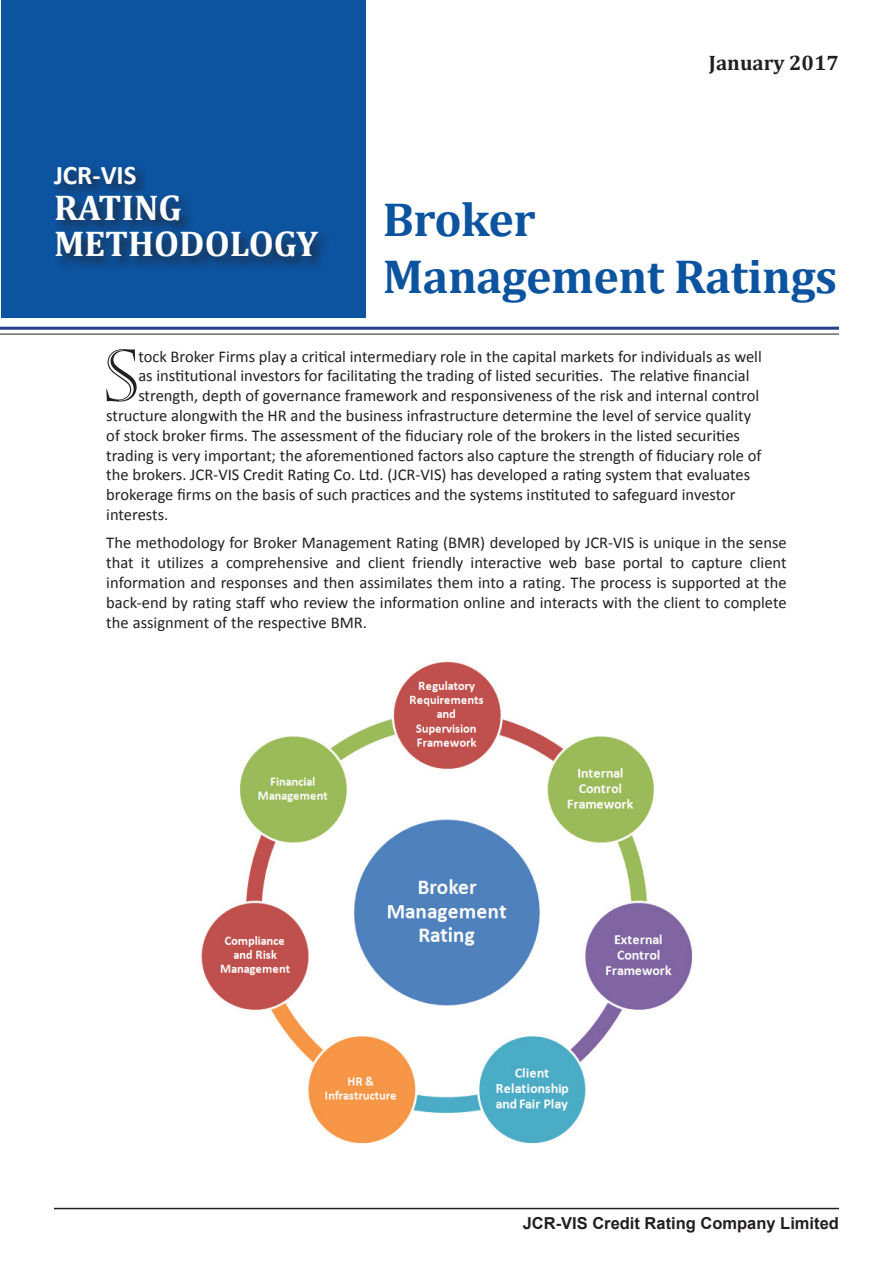
<style>
.page{position:relative;width:893px;height:1263px;background:#fff}
.page>*{position:absolute;margin:0;border:0;box-sizing:border-box;transform-origin:0 0}
.t1{font:71.85px "Castellar";color:#231f20}
.t2{font:700 48px/57.6px "Cambria";letter-spacing:-.01em;color:#0c53a0}
.t3{font:700 36px/36px "Cambria";color:#fff}
.t4{font:700 27px "Calibri";color:#fff}
.t5{font:700 21px "Cambria";color:#231f20}
.t6{font:16.5px/19.8px "Calibri";color:#231f20;text-align:justify}
.t7{font:700 16.5px "Arial";color:#231f20}
</style>
<div class="page">
<div style="left:1px;top:1px;width:365px;height:317px;background:#0c53a0"></div>
<div style="left:52px;top:163px;width:280px;height:108px;background:#231f20;opacity:.75"></div>
<hr style="left:0;top:327px;width:839px;height:3px;background:#253f8e">
<hr style="left:54px;top:1208px;width:785px;height:1px;background:#231f20">
<hr style="left:0;top:334px;width:839px;height:1px;background:#231f20">
<img style="left:201px;top:661px;width:492px;height:483px">
<p class="t5" style="left:709px;top:48px;width:132px">January 2017</p>
<p class="t4" style="left:54px;top:158px;width:84px">JCR-VIS</p>
<p class="t3" style="left:54px;top:188px;width:265px">RATING<br>METHODOLOGY</p>
<p class="t2" style="left:383px;top:189px;width:456px">Broker<br>Management Ratings</p>
<p class="t1" style="left:104px;top:335px;width:36px">S</p>
<p class="t6" style="left:138px;top:346px;width:625px">tock Broker Firms play a critical intermediary role in the capital markets for individuals as well</p>
<p class="t6" style="left:138px;top:366px;width:613px">as institutional investors for facilitating the trading of listed securities. The relative financial</p>
<p class="t6" style="left:138px;top:386px;width:622px">strength, depth of governance framework and responsiveness of the risk and internal control</p>
<p class="t6" style="left:106px;top:406px;width:646px">structure alongwith the HR and the business infrastructure determine the level of service quality</p>
<p class="t6" style="left:106px;top:425px;width:635px">of stock broker firms. The assessment of the fiduciary role of the brokers in the listed securities</p>
<p class="t6" style="left:106px;top:445px;width:657px">trading is very important; the aforementioned factors also capture the strength of fiduciary role of</p>
<p class="t6" style="left:106px;top:465px;width:645px">the brokers. JCR-VIS Credit Rating Co. Ltd. (JCR-VIS) has developed a rating system that evaluates</p>
<p class="t6" style="left:106px;top:485px;width:631px">brokerage firms on the basis of such practices and the systems instituted to safeguard investor</p>
<p class="t6" style="left:106px;top:505px;width:64px">interests.</p>
<p class="t6" style="left:106px;top:533px;width:682px">The methodology for Broker Management Rating (BMR) developed by JCR-VIS is unique in the sense that it utilizes a comprehensive and client friendly interactive web base portal to capture client information and responses and then assimilates them into a rating. The process is supported at the back-end by rating staff who review the information online and interacts with the client to complete the assignment of the respective BMR.</p>
<p class="t7" style="left:523px;top:1212px;width:318px">JCR-VIS Credit Rating Company Limited</p>
</div>
